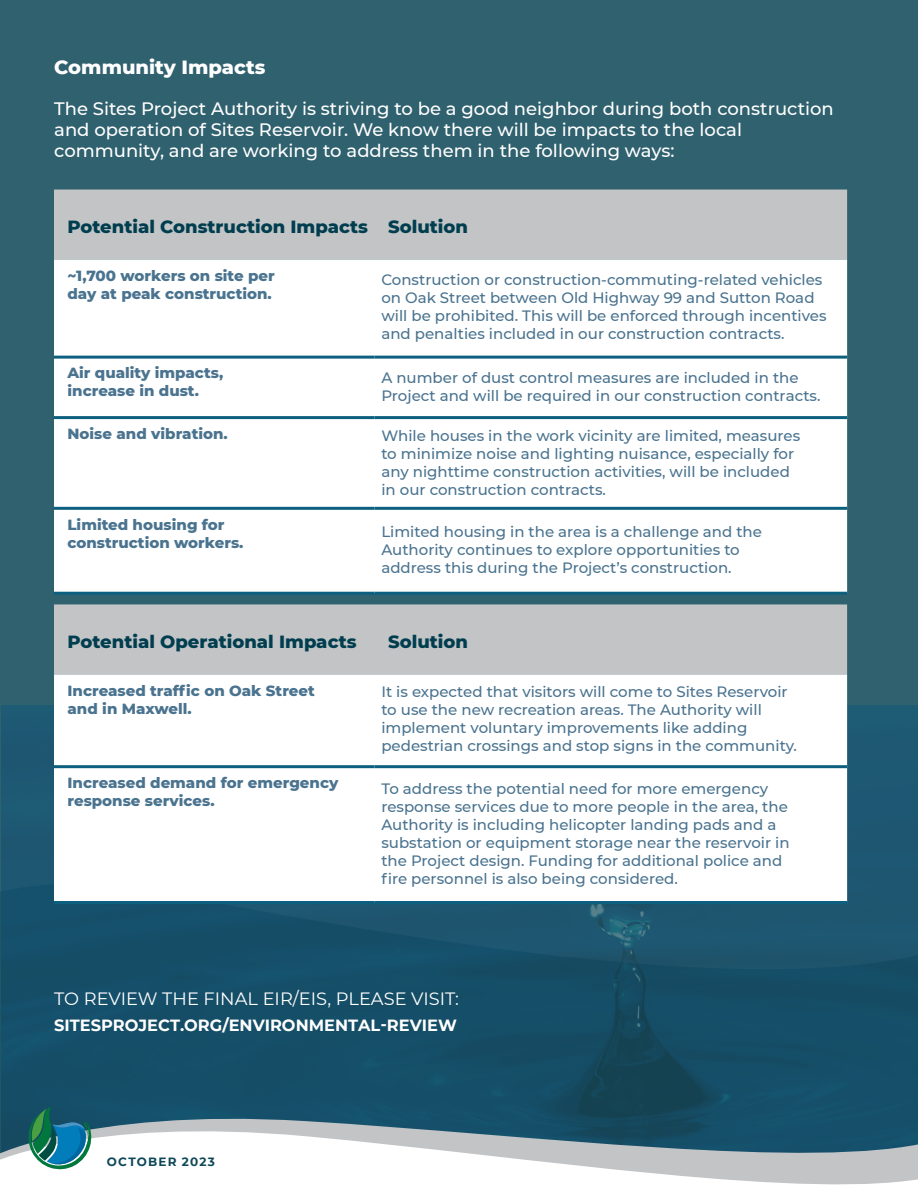
<style>
.page{position:relative;width:918px;height:1188px;background:#30616f}
.page>*{position:absolute;margin:0;border:0;box-sizing:border-box;transform-origin:0 0}
.t1{font:800 19.5px "Montserrat";color:#fff}
.t2{font:500 18px/21px "Montserrat";color:#fff}
.t3{font:800 18px "Montserrat";color:#003e4f}
.t4{font:17.85px "Montserrat";color:#fff}
.t5{font:700 16.2px "Montserrat";color:#fff}
.t6{font:500 15px/18px "Montserrat";color:#4a738f}
.t7{font:800 15px/18px "Montserrat";color:#4a738f}
.t8{font:700 12px "Montserrat";letter-spacing:.1em;color:#0f4858}
</style>
<div class="page">
<img style="left:2px;top:705px;width:916px;height:403px">
<svg style="left:0;top:1108px;width:918px;height:8px;fill:#154f6b"></svg>
<svg style="left:0;top:1116px;width:918px;height:72px"></svg>
<svg style="left:27px;top:1107px;width:65px;height:63px"></svg>
<div style="left:54px;top:190px;width:793px;height:70px;background:#c3c4c6"></div>
<div style="left:54px;top:260px;width:793px;height:332px;background:#fff"></div>
<hr style="left:54px;top:356px;width:321px;height:3px;background:#0c5f7e">
<hr style="left:54px;top:416px;width:321px;height:3px;background:#0c5f7e">
<hr style="left:54px;top:507px;width:321px;height:3px;background:#0c5f7e">
<hr style="left:54px;top:592px;width:321px;height:3px;background:#0c5f7e">
<hr style="left:375px;top:356px;width:472px;height:3px;background:#0c5f7e">
<hr style="left:375px;top:416px;width:472px;height:3px;background:#0c5f7e">
<hr style="left:375px;top:507px;width:472px;height:3px;background:#0c5f7e">
<hr style="left:375px;top:592px;width:472px;height:3px;background:#0c5f7e">
<div style="left:54px;top:604px;width:793px;height:70px;background:#c3c4c6"></div>
<div style="left:54px;top:674px;width:793px;height:227px;background:#fff"></div>
<hr style="left:54px;top:765px;width:321px;height:3px;background:#0c5f7e">
<hr style="left:54px;top:901px;width:321px;height:3px;background:#0c5f7e">
<hr style="left:375px;top:765px;width:472px;height:3px;background:#0c5f7e">
<hr style="left:375px;top:901px;width:472px;height:3px;background:#0c5f7e">
<h1 class="t1" style="left:54px;top:53px;width:213px">Community Impacts</h1>
<p class="t2" style="left:54px;top:97px;width:781px">The Sites Project Authority is striving to be a good neighbor during both construction and operation of Sites Reservoir. We know there will be impacts to the local community, and are working to address them in the following ways:</p>
<p class="t3" style="left:67px;top:214px;width:402px">Potential Construction Impacts Solution</p>
<p class="t7" style="left:67px;top:266px;width:209px">~1,700 workers on site per day at peak construction.</p>
<p class="t6" style="left:381px;top:270px;width:447px">Construction or construction-commuting-related vehicles on Oak Street between Old Highway 99 and Sutton Road will be prohibited. This will be enforced through incentives and penalties included in our construction contracts.</p>
<p class="t7" style="left:67px;top:363px;width:157px">Air quality impacts, increase in dust.</p>
<p class="t6" style="left:381px;top:368px;width:441px">A number of dust control measures are included in the<br>Project and will be required in our construction contracts.</p>
<p class="t7" style="left:67px;top:424px;width:162px">Noise and vibration.</p>
<p class="t6" style="left:381px;top:426px;width:420px">While houses in the work vicinity are limited, measures to minimize noise and lighting nuisance, especially for any nighttime construction activities, will be included in our construction contracts.</p>
<p class="t7" style="left:67px;top:514px;width:178px">Limited housing for construction workers.</p>
<p class="t6" style="left:381px;top:522px;width:382px">Limited housing in the area is a challenge and the<br>Authority continues to explore opportunities to address this during the Project’s construction.</p>
<p class="t3" style="left:67px;top:629px;width:291px">Potential Operational Impacts</p>
<p class="t3" style="left:388px;top:629px;width:81px">Solution</p>
<p class="t7" style="left:67px;top:681px;width:249px">Increased traffic on Oak Street and in Maxwell.</p>
<p class="t6" style="left:381px;top:683px;width:417px">It is expected that visitors will come to Sites Reservoir to use the new recreation areas. The Authority will implement voluntary improvements like adding pedestrian crossings and stop signs in the community.</p>
<p class="t7" style="left:67px;top:773px;width:272px">Increased demand for emergency response services.</p>
<p class="t6" style="left:381px;top:779px;width:410px">To address the potential need for more emergency response services due to more people in the area, the Authority is including helicopter landing pads and a substation or equipment storage near the reservoir in the Project design. Funding for additional police and fire personnel is also being considered.</p>
<p class="t4" style="left:54px;top:986px;width:406px">TO REVIEW THE FINAL EIR/EIS, PLEASE VISIT:</p>
<p class="t5" style="left:54px;top:1013px;width:404px">SITESPROJECT.ORG/ENVIRONMENTAL-REVIEW</p>
<p class="t8" style="left:107px;top:1153px;width:110px">OCTOBER 2023</p>
</div>
